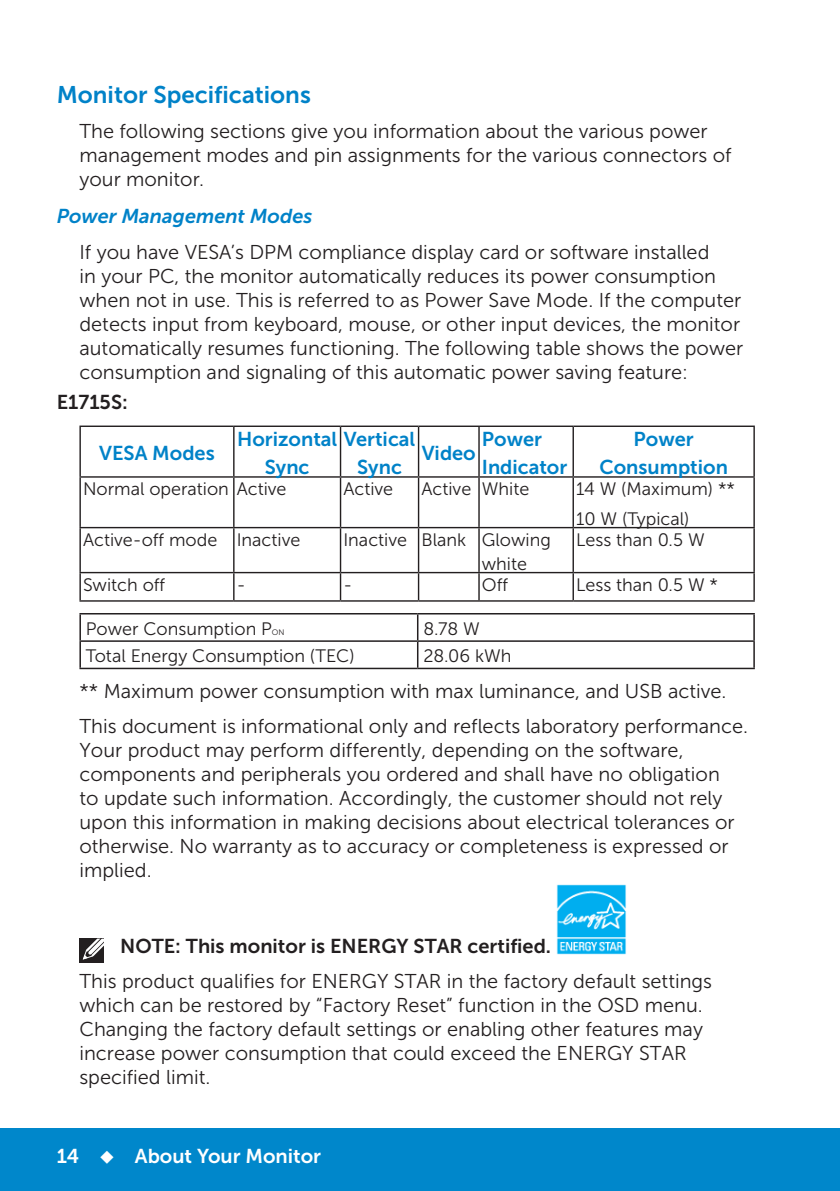
<style>
.page{position:relative;width:840px;height:1191px;background:#fff}
.page>*{position:absolute;margin:0;border:0;box-sizing:border-box;transform-origin:0 0}
.Head2{font:24px "Museo Sans For Dell 700";color:#0082c8}
.text{font:20px/24px "Museo Sans For Dell 300";color:#231f20}
.Paragraph{font:20px/24px "Museo Sans For Dell 300";color:#231f20}
.Table_Head{font:20px/28px "Museo Sans For Dell 700";color:#0082c8}
.text-2{font:20px "Museo Sans For Dell 700";color:#231f20}
.Head3{font:italic 20px "Museo Sans For Dell 700";color:#0082c8}
.t1{font:20px "Museo Sans For Dell 700";color:#fff}
.Callout_Head{font:20px "Museo Sans For Dell 700";color:#231f20}
.Table_Paragraph{font:18px/24px "Museo Sans For Dell 300";color:#231f20}
.Table_Paragraph-2{font:8px "Museo Sans For Dell 300";color:#231f20}
.s1{font-style:inherit}
</style>
<div class="page">
<div style="left:0;top:1128px;width:839px;height:63px;background:#0087cb"></div>
<hr style="left:79px;top:425px;width:155px;height:2px;background:#231f20">
<hr style="left:79px;top:427px;width:2px;height:49px;background:#231f20">
<hr style="left:234px;top:425px;width:106px;height:2px;background:#231f20">
<hr style="left:233px;top:427px;width:1px;height:49px;background:#231f20">
<hr style="left:340px;top:425px;width:78px;height:2px;background:#231f20">
<hr style="left:339px;top:427px;width:2px;height:49px;background:#231f20">
<hr style="left:418px;top:425px;width:60px;height:2px;background:#231f20">
<hr style="left:417px;top:427px;width:2px;height:49px;background:#231f20">
<hr style="left:478px;top:425px;width:95px;height:2px;background:#231f20">
<hr style="left:478px;top:427px;width:1px;height:49px;background:#231f20">
<hr style="left:573px;top:425px;width:181px;height:2px;background:#231f20">
<hr style="left:572px;top:427px;width:1px;height:49px;background:#231f20">
<hr style="left:753px;top:427px;width:1px;height:49px;background:#231f20">
<hr style="left:79px;top:476px;width:155px;height:1px;background:#231f20">
<hr style="left:79px;top:477px;width:2px;height:50px;background:#231f20">
<hr style="left:234px;top:476px;width:106px;height:1px;background:#231f20">
<hr style="left:233px;top:477px;width:1px;height:50px;background:#231f20">
<hr style="left:340px;top:476px;width:78px;height:1px;background:#231f20">
<hr style="left:339px;top:477px;width:2px;height:50px;background:#231f20">
<hr style="left:418px;top:476px;width:60px;height:1px;background:#231f20">
<hr style="left:417px;top:477px;width:2px;height:50px;background:#231f20">
<hr style="left:478px;top:476px;width:95px;height:1px;background:#231f20">
<hr style="left:478px;top:477px;width:1px;height:50px;background:#231f20">
<hr style="left:573px;top:476px;width:181px;height:1px;background:#231f20">
<hr style="left:572px;top:477px;width:1px;height:50px;background:#231f20">
<hr style="left:753px;top:477px;width:1px;height:50px;background:#231f20">
<hr style="left:79px;top:527px;width:155px;height:1px;background:#231f20">
<hr style="left:79px;top:528px;width:2px;height:44px;background:#231f20">
<hr style="left:234px;top:527px;width:106px;height:1px;background:#231f20">
<hr style="left:233px;top:528px;width:1px;height:44px;background:#231f20">
<hr style="left:340px;top:527px;width:78px;height:1px;background:#231f20">
<hr style="left:339px;top:528px;width:2px;height:44px;background:#231f20">
<hr style="left:418px;top:527px;width:60px;height:1px;background:#231f20">
<hr style="left:417px;top:528px;width:2px;height:44px;background:#231f20">
<hr style="left:478px;top:527px;width:95px;height:1px;background:#231f20">
<hr style="left:478px;top:528px;width:1px;height:44px;background:#231f20">
<hr style="left:573px;top:527px;width:181px;height:1px;background:#231f20">
<hr style="left:572px;top:528px;width:1px;height:44px;background:#231f20">
<hr style="left:753px;top:528px;width:1px;height:44px;background:#231f20">
<hr style="left:79px;top:572px;width:155px;height:1px;background:#231f20">
<hr style="left:79px;top:573px;width:2px;height:27px;background:#231f20">
<hr style="left:234px;top:572px;width:106px;height:1px;background:#231f20">
<svg style="left:233px;top:573px;width:1px;height:27px"></svg>
<hr style="left:340px;top:572px;width:78px;height:1px;background:#231f20">
<hr style="left:339px;top:573px;width:2px;height:27px;background:#231f20">
<hr style="left:418px;top:572px;width:60px;height:1px;background:#231f20">
<hr style="left:417px;top:573px;width:2px;height:27px;background:#231f20">
<hr style="left:478px;top:572px;width:95px;height:1px;background:#231f20">
<svg style="left:478px;top:573px;width:1px;height:27px"></svg>
<hr style="left:573px;top:572px;width:181px;height:1px;background:#231f20">
<svg style="left:572px;top:573px;width:1px;height:27px"></svg>
<svg style="left:753px;top:573px;width:1px;height:27px"></svg>
<hr style="left:79px;top:600px;width:155px;height:1px;background:#231f20">
<hr style="left:234px;top:600px;width:106px;height:1px;background:#231f20">
<hr style="left:340px;top:600px;width:78px;height:1px;background:#231f20">
<hr style="left:418px;top:600px;width:60px;height:1px;background:#231f20">
<hr style="left:478px;top:600px;width:95px;height:1px;background:#231f20">
<hr style="left:573px;top:600px;width:181px;height:1px;background:#231f20">
<hr style="left:79px;top:613px;width:338px;height:1px;background:#231f20">
<hr style="left:79px;top:614px;width:2px;height:26px;background:#231f20">
<hr style="left:417px;top:613px;width:337px;height:1px;background:#231f20">
<hr style="left:79px;top:640px;width:338px;height:2px;background:#231f20">
<hr style="left:79px;top:642px;width:2px;height:25px;background:#231f20">
<hr style="left:417px;top:640px;width:337px;height:2px;background:#231f20">
<svg style="left:417px;top:614px;width:1px;height:53px"></svg>
<svg style="left:753px;top:614px;width:1px;height:53px"></svg>
<hr style="left:79px;top:667px;width:338px;height:2px;background:#231f20">
<hr style="left:417px;top:667px;width:337px;height:2px;background:#231f20">
<div style="left:79px;top:938px;width:25px;height:25px;background:#231f20"></div>
<svg style="left:82px;top:938px;width:22px;height:22px"></svg>
<img style="left:556px;top:884px;width:70px;height:71px">
<p class="Head2" style="left:57px;top:81px;width:255px">Monitor Specifications</p>
<p class="Paragraph" style="left:79px;top:120px;width:653px">The following sections give you information about the various power management modes and pin assignments for the various connectors of your monitor.</p>
<p class="Head3" style="left:57px;top:205px;width:257px">Power Management Modes</p>
<p class="Paragraph" style="left:79px;top:240px;width:665px">If you have VESA’s DPM compliance display card or software installed<br>in your PC, the monitor automatically reduces its power consumption when not in use. This is referred to as Power Save Mode. If the computer detects input from keyboard, mouse, or other input devices, the monitor automatically resumes functioning. The following table shows the power consumption and signaling of this automatic power saving feature:</p>
<p class="Callout_Head" style="left:57px;top:390px;width:73px">E1715S:</p>
<p class="Table_Head" style="left:99px;top:439px;width:117px">VESA Modes</p>
<p class="Table_Head" style="left:265px;top:425px;width:152px;text-indent:-28px">Horizontal Vertical<br>Sync</p>
<p class="Table_Head" style="left:481px;top:425px;width:87px">Power<br>Indicator</p>
<p class="Table_Head" style="left:599px;top:425px;width:130px;text-align:center">Power<br>Consumption</p>
<p class="Table_Head" style="left:421px;top:439px;width:56px">Video</p>
<p class="Table_Head" style="left:357px;top:453px;width:46px">Sync</p>
<p class="Table_Paragraph" style="left:83px;top:477px;width:205px">Normal operation Active</p>
<p class="Table_Paragraph" style="left:343px;top:477px;width:51px">Active</p>
<p class="Table_Paragraph" style="left:421px;top:477px;width:51px">Active</p>
<p class="Table_Paragraph" style="left:481px;top:477px;width:49px">White</p>
<p class="Table_Paragraph" style="left:575px;top:477px;width:160px">14 W (Maximum) **</p>
<p class="Table_Paragraph" style="left:575px;top:507px;width:115px">10 W (Typical)</p>
<p class="Table_Paragraph" style="left:83px;top:527px;width:136px">Active-off mode</p>
<p class="Table_Paragraph" style="left:236px;top:527px;width:65px">Inactive</p>
<p class="Table_Paragraph" style="left:343px;top:527px;width:65px">Inactive</p>
<p class="Table_Paragraph" style="left:421px;top:527px;width:46px">Blank</p>
<p class="Table_Paragraph" style="left:481px;top:527px;width:71px">Glowing white</p>
<p class="Table_Paragraph" style="left:575px;top:527px;width:130px">Less than 0.5 W</p>
<p class="Table_Paragraph" style="left:83px;top:572px;width:84px">Switch off</p>
<p class="Table_Paragraph" style="left:236px;top:572px;width:10px">-</p>
<p class="Table_Paragraph" style="left:343px;top:572px;width:10px">-</p>
<p class="Table_Paragraph" style="left:481px;top:572px;width:28px">Off</p>
<p class="Table_Paragraph" style="left:575px;top:572px;width:143px">Less than 0.5 W *</p>
<p class="Table_Paragraph" style="left:86px;top:616px;width:187px">Power Consumption <span class="s1">P</span></p>
<p class="Table_Paragraph-2" style="left:272px;top:627px;width:14px">ON</p>
<p class="Table_Paragraph" style="left:423px;top:616px;width:58px">8.78 W</p>
<p class="Table_Paragraph" style="left:86px;top:644px;width:270px">Total Energy Consumption (TEC)</p>
<p class="Table_Paragraph" style="left:423px;top:644px;width:89px">28.06 kWh</p>
<p class="text" style="left:79px;top:679px;width:648px">** Maximum power consumption with max luminance, and USB active.</p>
<p class="text" style="left:79px;top:714px;width:669px">This document is informational only and reflects laboratory performance.<br>Your product may perform differently, depending on the software, components and peripherals you ordered and shall have no obligation<br>to update such information. Accordingly, the customer should not rely upon this information in making decisions about electrical tolerances or otherwise. No warranty as to accuracy or completeness is expressed or implied.</p>
<p class="text-2" style="left:120px;top:935px;width:432px">NOTE: This monitor is ENERGY STAR certified.</p>
<p class="text" style="left:79px;top:969px;width:633px">This product qualifies for ENERGY STAR in the factory default settings which can be restored by “Factory Reset” function in the OSD menu.<br>Changing the factory default settings or enabling other features may increase power consumption that could exceed the ENERGY STAR specified limit.</p>
<p class="t1" style="left:57px;top:1144px;width:266px">14 ◆ About Your Monitor</p>
</div>
